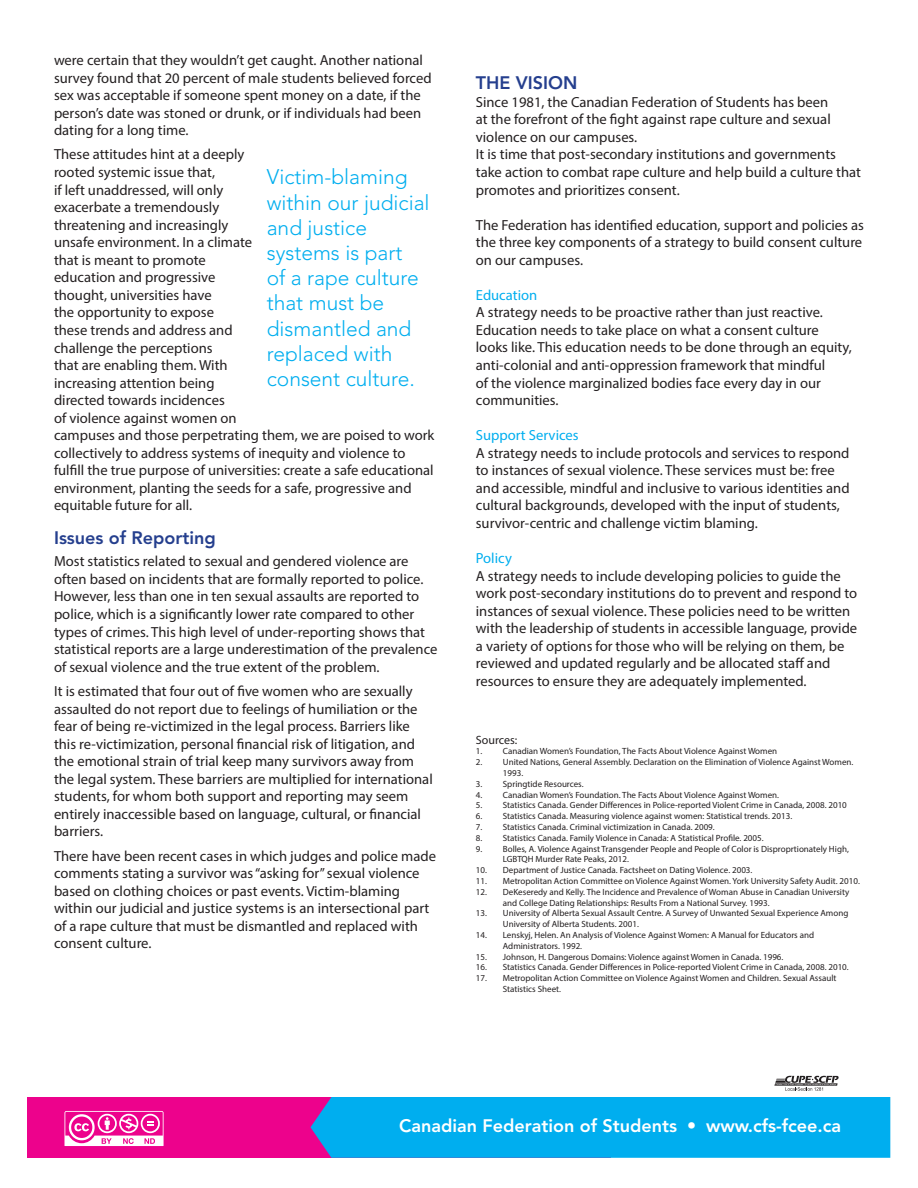
<style>
.page{position:relative;width:918px;height:1188px;background:#fff}
.page>*{position:absolute;margin:0;border:0;box-sizing:border-box;transform-origin:0 0}
.Body_Text{font:300 21px/25.2px "Avenir LT Std";color:#00aeef}
.Bottom_Banner_Text{font:800 18px "Avenir LT Std";color:#fff}
.Body_Text_Subhead{font:800 18px "Avenir LT Std";color:#253f8e}
.Endnotes{font:800 18px "Avenir LT Std";color:#253f8e}
.Body_Text-2{font:14.7px/17.5px "Myriad Pro";color:#231f20}
.Endnotes-2{font:14.7px/17.5px "Myriad Pro";color:#231f20}
.Endnotes-3{font:14.7px "Myriad Pro";color:#00aeef}
.Endnotes-4{font:12px "Myriad Pro";color:#231f20}
.t1{font:9px/10.8px "Myriad Pro";color:#231f20}
.s1{font-family:"Helvetica";font-weight:300}
</style>
<div class="page">
<div style="left:27px;top:1097px;width:583px;height:61px;background:#ed028c"></div>
<div style="left:310px;top:1097px;width:580px;height:61px;background:#00aeef"></div>
<svg style="left:64px;top:1111px;width:100px;height:35px"></svg>
<svg style="left:774px;top:1076px;width:65px;height:15px"></svg>
<p class="Body_Text-2" style="left:54px;top:51px;width:379px">were certain that they wouldn’t get caught. Another national survey found that 20 percent of male students believed forced sex was acceptable if someone spent money on a date, if the person’s date was stoned or drunk, or if individuals had been dating for a long time.</p>
<p class="Body_Text-2" style="left:54px;top:146px;width:382px">These attitudes hint at a deeply<br>rooted systemic issue that,<br>if left unaddressed, will only<br>exacerbate a tremendously<br>threatening and increasingly<br>unsafe environment. In a climate<br>that is meant to promote<br>education and progressive<br>thought, universities have<br>the opportunity to expose<br>these trends and address and<br>challenge the perceptions<br>that are enabling them. With<br>increasing attention being<br>directed towards incidences<br>of violence against women on<br>campuses and those perpetrating them, we are poised to work collectively to address systems of inequity and violence to fulfill the true purpose of universities: create a safe educational environment, planting the seeds for a safe, progressive and equitable future for all.</p>
<p class="Body_Text_Subhead" style="left:54px;top:527px;width:163px">Issues of Reporting</p>
<p class="Body_Text-2" style="left:54px;top:552px;width:385px">Most statistics related to sexual and gendered violence are often based on incidents that are formally reported to police.<br>However, less than one in ten sexual assaults are reported to police, which is a significantly lower rate compared to other types of crimes. This high level of under-reporting shows that statistical reports are a large underestimation of the prevalence of sexual violence and the true extent of the problem.</p>
<p class="Body_Text-2" style="left:54px;top:682px;width:380px">It is estimated that four out of five women who are sexually assaulted do not report due to feelings of humiliation or the fear of being re-victimized in the legal process. Barriers like this re-victimization, personal financial risk of litigation, and the emotional strain of trial keep many survivors away from the legal system. These barriers are multiplied for international students, for whom both support and reporting may seem entirely inaccessible based on language, cultural, or financial barriers.</p>
<p class="Body_Text-2" style="left:54px;top:847px;width:384px">There have been recent cases in which judges and police made comments stating a survivor was “asking for” sexual violence based on clothing choices or past events. Victim-blaming within our judicial and justice systems is an intersectional part of a rape culture that must be dismantled and replaced with consent culture.</p>
<p class="Body_Text" style="left:267px;top:165px;width:164px">Victim-blaming within our judicial and justice systems is part<br>of a rape culture that must be dismantled and replaced with consent culture.</p>
<p class="Endnotes" style="left:476px;top:72px;width:103px">THE VISION</p>
<p class="Endnotes-2" style="left:476px;top:93px;width:356px">Since 1981, the Canadian Federation of Students has been at the forefront of the fight against rape culture and sexual violence on our campuses.</p>
<p class="Endnotes-2" style="left:476px;top:145px;width:387px">It is time that post-secondary institutions and governments take action to combat rape culture and help build a culture that promotes and prioritizes consent.</p>
<p class="Endnotes-2" style="left:476px;top:216px;width:390px;text-align:justify">The Federation has identified education, support and policies as the three key components of a strategy to build consent culture on our campuses.</p>
<p class="Endnotes-3" style="left:476px;top:286px;width:63px">Education</p>
<p class="Endnotes-2" style="left:476px;top:303px;width:378px">A strategy needs to be proactive rather than just reactive.<br>Education needs to take place on what a consent culture looks like. This education needs to be done through an equity, anti-colonial and anti-oppression framework that mindful<br>of the violence marginalized bodies face every day in our communities.</p>
<p class="Endnotes-3" style="left:476px;top:426px;width:104px">Support Services</p>
<p class="Endnotes-2" style="left:476px;top:444px;width:375px">A strategy needs to include protocols and services to respond to instances of sexual violence. These services must be: free and accessible, mindful and inclusive to various identities and cultural backgrounds, developed with the input of students, survivor-centric and challenge victim blaming.</p>
<p class="Endnotes-3" style="left:476px;top:549px;width:38px">Policy</p>
<p class="Endnotes-2" style="left:476px;top:567px;width:383px">A strategy needs to include developing policies to guide the work post-secondary institutions do to prevent and respond to instances of sexual violence. These policies need to be written with the leadership of students in accessible language, provide a variety of options for those who will be relying on them, be reviewed and updated regularly and be allocated staff and resources to ensure they are adequately implemented.</p>
<p class="Endnotes-4" style="left:476px;top:732px;width:43px">Sources:</p>
<p class="t1" style="left:476px;top:746px;width:303px">1. Canadian Women’s Foundation, The Facts About Violence Against Women</p>
<p class="t1" style="left:503px;top:757px;width:352px;text-indent:-27px">2. United Nations, General Assembly. Declaration on the Elimination of Violence Against Women.<br>1993.</p>
<p class="t1" style="left:476px;top:778px;width:109px">3. Springtide Resources.</p>
<p class="t1" style="left:476px;top:789px;width:305px">4. Canadian Women’s Foundation. The Facts About Violence Against Women.</p>
<p class="t1" style="left:476px;top:800px;width:373px">5. Statistics Canada. Gender Differences in Police-reported Violent Crime in Canada, 2008. 2010</p>
<p class="t1" style="left:476px;top:811px;width:318px">6. Statistics Canada. Measuring violence against women: Statistical trends. 2013.</p>
<p class="t1" style="left:476px;top:821px;width:240px">7. Statistics Canada. Criminal victimization in Canada. 2009.</p>
<p class="t1" style="left:476px;top:832px;width:289px">8. Statistics Canada. Family Violence in Canada: A Statistical Profile. 2005.</p>
<p class="t1" style="left:503px;top:843px;width:348px;text-indent:-27px">9. Bolles, A. Violence Against Transgender People and People of Color is Disproprtionately High,<br>LGBTQH Murder Rate Peaks, 2012.</p>
<p class="t1" style="left:476px;top:865px;width:278px">10. Department of Justice Canada. Factsheet on Dating Violence. 2003.</p>
<p class="t1" style="left:476px;top:875px;width:386px">11. Metropolitan Action Committee on Violence Against Women. York University Safety Audit. 2010.</p>
<p class="t1" style="left:503px;top:886px;width:348px;text-indent:-27px">12. DeKeseredy and Kelly. The Incidence and Prevalence of Woman Abuse in Canadian University and College Dating Relationships: Results From a National Survey. 1993.</p>
<p class="t1" style="left:503px;top:908px;width:347px;text-indent:-27px">13. University of Alberta Sexual Assault Centre. A Survey of Unwanted Sexual Experience Among<br>University of Alberta Students. 2001.</p>
<p class="t1" style="left:503px;top:929px;width:313px;text-indent:-27px">14. Lenskyj, Helen. An Analysis of Violence Against Women: A Manual for Educators and<br>Administrators. 1992.</p>
<p class="t1" style="left:476px;top:951px;width:309px">15. Johnson, H. Dangerous Domains: Violence against Women in Canada. 1996.</p>
<p class="t1" style="left:476px;top:962px;width:374px">16. Statistics Canada. Gender Differences in Police-reported Violent Crime in Canada, 2008. 2010.</p>
<p class="t1" style="left:503px;top:973px;width:335px;text-indent:-27px">17. Metropolitan Action Committee on Violence Against Women and Children. Sexual Assault<br>Statistics Sheet.</p>
<p class="Bottom_Banner_Text" style="left:399px;top:1115px;width:443px">Canadian Federation of Students <span class="s1">•</span> www.cfs-fcee.ca</p>
</div>
